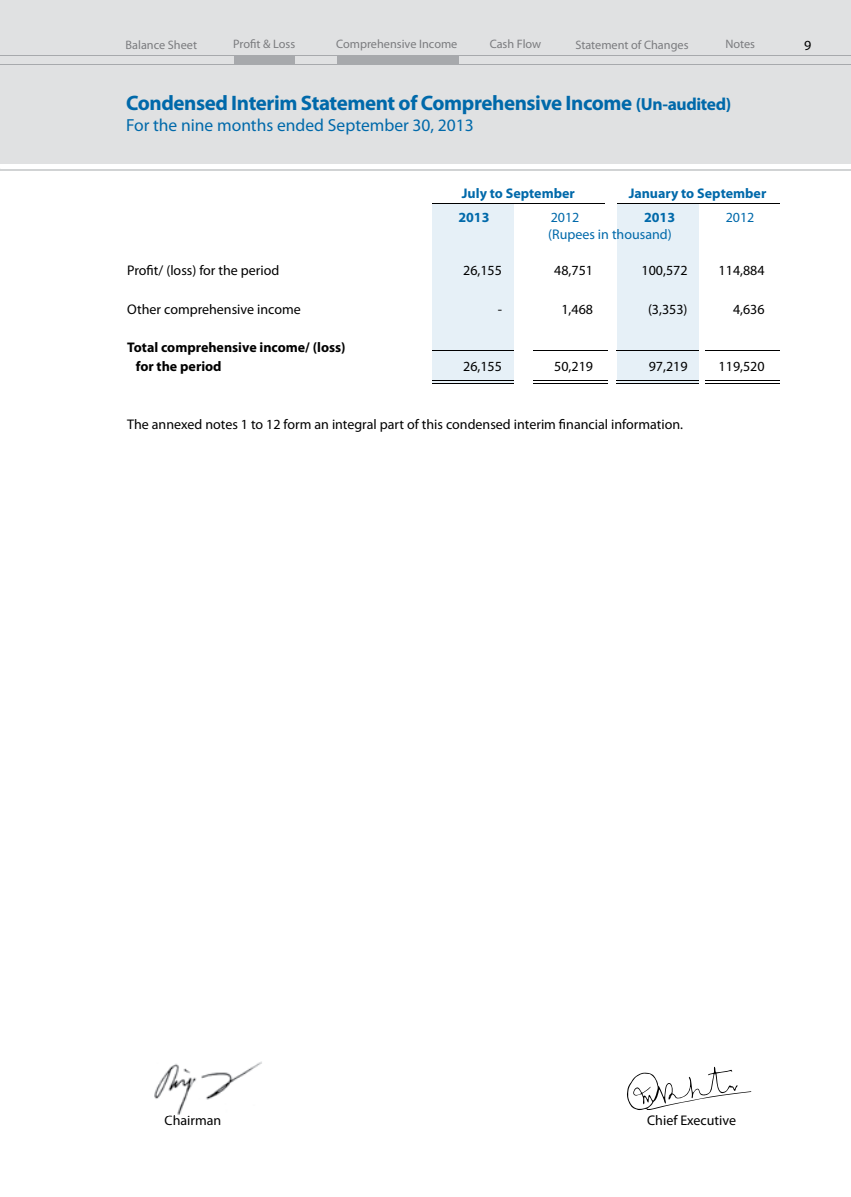
<style>
.page{position:relative;width:851px;height:1197px;background:#fff}
.page>*{position:absolute;margin:0;border:0;box-sizing:border-box;transform-origin:0 0}
.t1{font:700 21px "Myriad Pro";letter-spacing:-.02em;color:#0069aa}
.t2{font:17.5px "Myriad Pro";color:#0069aa}
.t3{font:14px "Myriad Pro";color:#000}
.t4{font:700 14px/19.2px "Myriad Pro";color:#000}
.t5{font:700 14px "Myriad Pro";color:#0069aa}
.t6{font:14px "Myriad Pro";color:#0069aa}
.t7{font:12.25px "Myriad Pro";color:#7b7c7f}
.s1{font-size:17.5px}
</style>
<div class="page">
<div style="left:0;top:0;width:850px;height:164px;background:#e0e1e2"></div>
<hr style="left:0;top:55px;width:850px;height:1px;background:#a7a9ac">
<hr style="left:0;top:64px;width:850px;height:1px;background:#a7a9ac">
<hr style="left:0;top:169px;width:850px;height:2px;background:#d1d3d4">
<div style="left:234px;top:56px;width:61px;height:9px;background:#a7a9ac"></div>
<div style="left:337px;top:56px;width:121px;height:9px;background:#a7a9ac"></div>
<img style="left:154px;top:1061px;width:108px;height:54px">
<svg style="left:627px;top:1067px;width:124px;height:43px"></svg>
<div style="left:617px;top:204px;width:81px;height:180px;background:#e6f0f7"></div>
<div style="left:432px;top:204px;width:82px;height:180px;background:#e6f0f7"></div>
<hr style="left:705px;top:350px;width:74px;height:1px;background:#000">
<hr style="left:617px;top:350px;width:82px;height:1px;background:#000">
<hr style="left:533px;top:350px;width:74px;height:1px;background:#000">
<hr style="left:432px;top:350px;width:82px;height:1px;background:#000">
<hr style="left:705px;top:381px;width:74px;height:1px;background:#000">
<hr style="left:617px;top:381px;width:82px;height:1px;background:#000">
<hr style="left:533px;top:381px;width:74px;height:1px;background:#000">
<hr style="left:432px;top:381px;width:82px;height:1px;background:#000">
<hr style="left:705px;top:383px;width:74px;height:1px;background:#000">
<hr style="left:617px;top:383px;width:82px;height:1px;background:#000">
<hr style="left:533px;top:383px;width:74px;height:1px;background:#000">
<hr style="left:432px;top:383px;width:82px;height:1px;background:#000">
<hr style="left:617px;top:203px;width:162px;height:1px;background:#000">
<hr style="left:432px;top:203px;width:173px;height:1px;background:#000">
<p class="t7" style="left:126px;top:37px;width:73px">Balance Sheet</p>
<p class="t7" style="left:233px;top:37px;width:64px">Profit &amp; Loss</p>
<p class="t7" style="left:336px;top:37px;width:123px">Comprehensive Income</p>
<p class="t7" style="left:489px;top:37px;width:53px">Cash Flow</p>
<p class="t7" style="left:575px;top:37px;width:115px">Statement of Changes</p>
<p class="t7" style="left:725px;top:37px;width:31px">Notes</p>
<p class="t3" style="left:804px;top:36px;width:9px">9</p>
<h1 class="t1" style="left:126px;top:89px;width:607px">Condensed interim statement of Comprehensive income <span class="s1">(un-audited)</span></h1>
<p class="t2" style="left:126px;top:115px;width:349px">For the nine months ended September 30, 2013</p>
<p class="t5" style="left:462px;top:185px;width:114px">July to september</p>
<p class="t5" style="left:628px;top:185px;width:139px">January to september</p>
<p class="t5" style="left:458px;top:208px;width:33px">2013</p>
<p class="t6" style="left:550px;top:209px;width:30px">2012</p>
<p class="t5" style="left:644px;top:208px;width:33px">2013</p>
<p class="t6" style="left:725px;top:209px;width:30px">2012</p>
<p class="t6" style="left:548px;top:226px;width:125px">(Rupees in thousand)</p>
<p class="t3" style="left:127px;top:262px;width:154px">Profit/ (loss) for the period</p>
<p class="t3" style="left:463px;top:262px;width:40px">26,155</p>
<p class="t3" style="left:554px;top:262px;width:40px">48,751</p>
<p class="t3" style="left:641px;top:262px;width:47px">100,572</p>
<p class="t3" style="left:718px;top:262px;width:47px">114,884</p>
<p class="t3" style="left:127px;top:300px;width:175px">Other comprehensive income</p>
<p class="t3" style="left:497px;top:300px;width:6px">-</p>
<p class="t3" style="left:561px;top:300px;width:33px">1,468</p>
<p class="t3" style="left:648px;top:300px;width:41px">(3,353)</p>
<p class="t3" style="left:733px;top:300px;width:33px">4,636</p>
<p class="t4" style="left:136px;top:337px;width:211px;text-indent:-8px">total comprehensive income/ (loss) for the period</p>
<p class="t3" style="left:463px;top:358px;width:40px">26,155</p>
<p class="t3" style="left:554px;top:358px;width:40px">50,219</p>
<p class="t3" style="left:648px;top:358px;width:40px">97,219</p>
<p class="t3" style="left:718px;top:358px;width:47px">119,520</p>
<p class="t3" style="left:127px;top:416px;width:557px">The annexed notes 1 to 12 form an integral part of this condensed interim financial information.</p>
<p class="t3" style="left:164px;top:1112px;width:58px">Chairman</p>
<p class="t3" style="left:647px;top:1112px;width:90px">Chief Executive</p>
</div>
